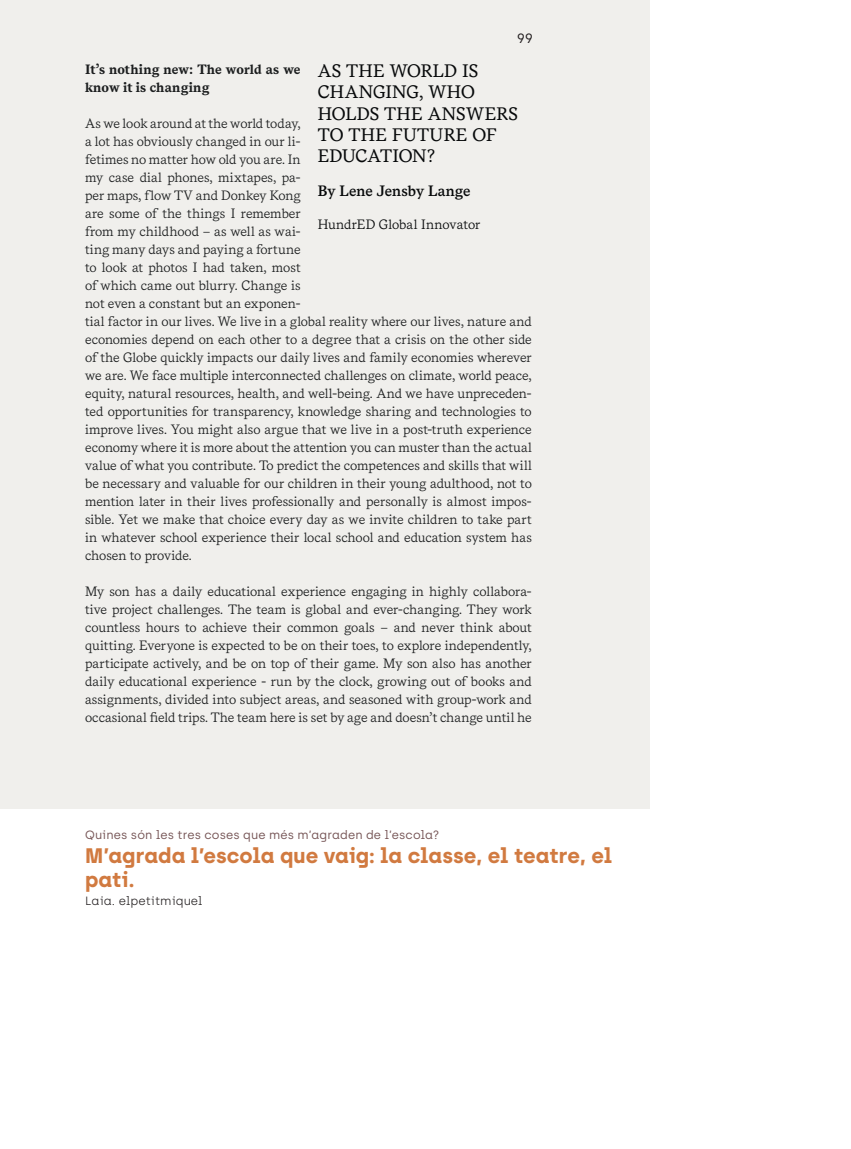
<style>
.page{position:relative;width:851px;height:1149px;background:#fff}
.page>*{position:absolute;margin:0;border:0;box-sizing:border-box;transform-origin:0 0}
.t1{font:700 21px/24px "Archia";letter-spacing:-.005em;color:#d17a40}
.t2{font:18px/21px "Messina Serif";color:#07090a}
.t3{font:600 15px "Messina Serif";color:#07090a}
.t4{font:13.5px/18px "Messina Serif";letter-spacing:-.005em;color:#1b1d1e}
.t5{font:700 13.5px/18px "Messina Serif";letter-spacing:.005em;color:#1b1d1e}
.t6{font:13.5px "Messina Serif";letter-spacing:-.005em;color:#07090a}
.t7{font:13.5px "Archia";color:#231f20}
.t8{font:12px "Archia";letter-spacing:.01em;color:#765556}
.t9{font:300 12px "Archia";color:#231f20}
</style>
<div class="page">
<div style="left:0;top:0;width:649px;height:808px;background:#f0efec"></div>
<p class="t7" style="left:516px;top:30px;width:18px">99</p>
<p class="t5" style="left:85px;top:60px;width:217px">It’s nothing new: The world as we know it is changing</p>
<p class="t4" style="left:85px;top:114px;width:448px">As we look around at the world today,<br>a lot has obviously changed in our li-<br>fetimes no matter how old you are. In<br>my case dial phones, mixtapes, pa-<br>per maps, flow TV and Donkey Kong<br>are some of the things I remember<br>from my childhood – as well as wai-<br>ting many days and paying a fortune<br>to look at photos I had taken, most<br>of which came out blurry. Change is<br>not even a constant but an exponen-<br>tial factor in our lives. We live in a global reality where our lives, nature and economies depend on each other to a degree that a crisis on the other side of the Globe quickly impacts our daily lives and family economies wherever we are. We face multiple interconnected challenges on climate, world peace, equity, natural resources, health, and well-being. And we have unpreceden&shy;ted opportunities for transparency, knowledge sharing and technologies to improve lives. You might also argue that we live in a post-truth experience economy where it is more about the attention you can muster than the actual value of what you contribute. To predict the competences and skills that will be necessary and valuable for our children in their young adulthood, not to mention later in their lives professionally and personally is almost impos&shy;sible. Yet we make that choice every day as we invite children to take part in whatever school experience their local school and education system has chosen to provide.</p>
<p class="t4" style="left:85px;top:582px;width:448px;text-align:justify">My son has a daily educational experience engaging in highly collabora&shy;tive project challenges. The team is global and ever-changing. They work countless hours to achieve their common goals – and never think about quitting. Everyone is expected to be on their toes, to explore independently, participate actively, and be on top of their game. My son also has another daily educational experience - run by the clock, growing out of books and assignments, divided into subject areas, and seasoned with group-work and occasional field trips. The team here is set by age and doesn’t change until he</p>
<h2 class="t2" style="left:318px;top:60px;width:202px">AS THE WORLD IS<br>CHANGING, WHO<br>HOLDS THE ANSWERS<br>TO THE FUTURE OF<br>EDUCATION?</h2>
<p class="t3" style="left:317px;top:179px;width:154px">By Lene Jensby Lange</p>
<p class="t6" style="left:317px;top:214px;width:164px">HundrED Global Innovator</p>
<p class="t8" style="left:85px;top:827px;width:356px">Quines són les tres coses que més m’agraden de l’escola?</p>
<h1 class="t1" style="left:85px;top:842px;width:528px">M’agrada l’escola que vaig: la classe, el teatre, el pati.</h1>
<p class="t9" style="left:85px;top:893px;width:119px">Laia. elpetitmiquel</p>
</div>
